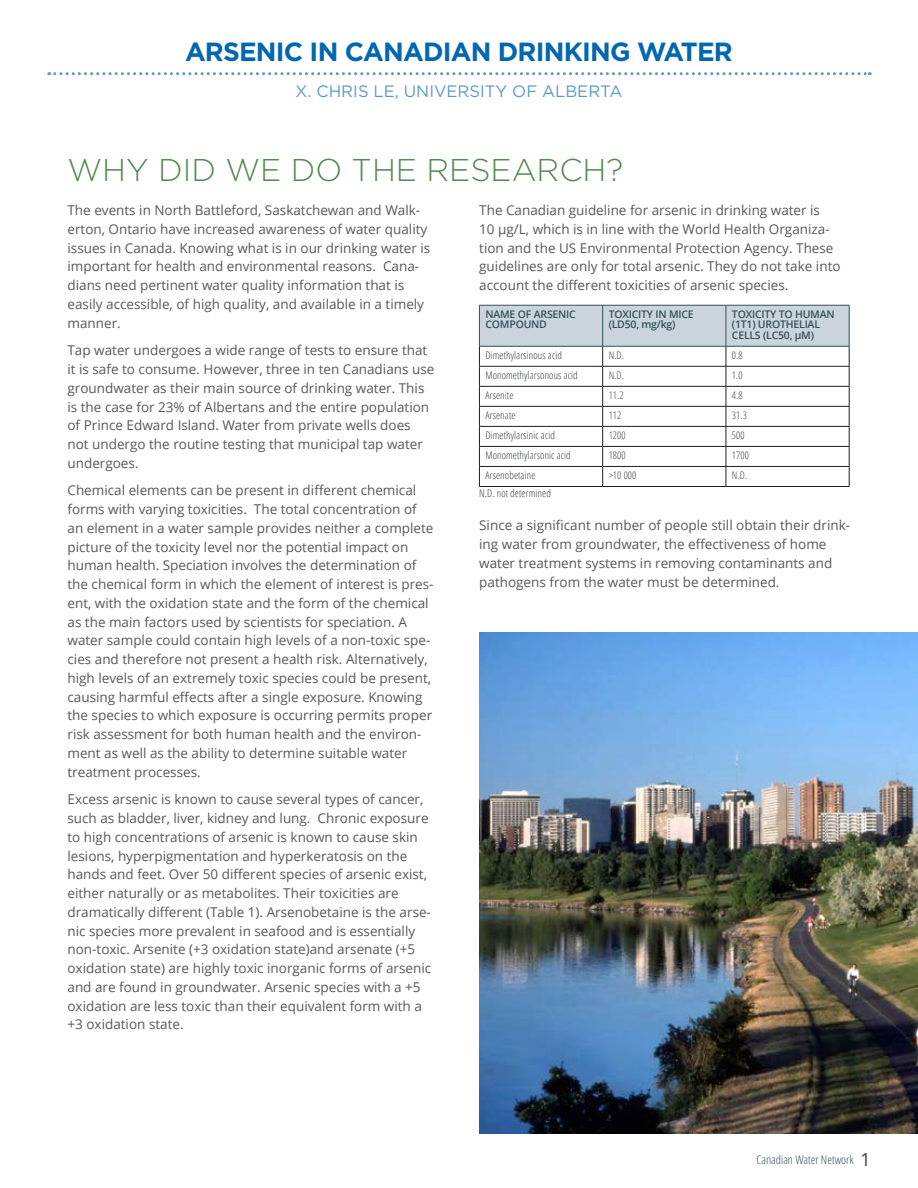
<style>
.page{position:relative;width:918px;height:1188px;background:#fff}
.page>*{position:absolute;margin:0;border:0;box-sizing:border-box;transform-origin:0 0}
.t1{font:300 31.5px "Gotham";color:#558852}
.t2{font:700 26.25px "Gotham";letter-spacing:-.03em;color:#0067b0}
.t3{font:16.5px "Gotham";color:#5a99c9}
.t4{font:13.5px/18.8px "Open Sans";color:#58585a}
.t5{font:300 condensed 12px "Open Sans";color:#345159}
.t6{font:300 condensed 10.5px "Open Sans";letter-spacing:.01em;color:#3b4046}
.t7{font:600 10.5px/10.5px "Open Sans";letter-spacing:-.02em;color:#345159}
.s1{font-weight:400;font-stretch:normal;font-size:18px;color:#3b4046}
</style>
<div class="page">
<svg style="left:479px;top:305px;width:371px;height:181px"></svg>
<hr style="left:479px;top:486px;width:124px;height:1px;background:#231e20">
<hr style="left:603px;top:486px;width:123px;height:1px;background:#231e20">
<hr style="left:726px;top:486px;width:123px;height:1px;background:#231e20">
<svg style="left:49px;top:72px;width:821px;height:3px"></svg>
<img style="left:479px;top:633px;width:439px;height:501px">
<h2 class="t2" style="left:185px;top:35px;width:549px">ARSENIC IN CANADIAN DRINKING WATER</h2>
<p class="t3" style="left:296px;top:80px;width:328px">X. CHRIS LE, UNIVERSITY OF ALBERTA</p>
<h1 class="t1" style="left:68px;top:150px;width:557px">WHY DID WE DO THE RESEARCH?</h1>
<p class="t4" style="left:68px;top:201px;width:364px">The events in North Battleford, Saskatchewan and Walk&shy;erton, Ontario have increased awareness of water quality issues in Canada. Knowing what is in our drinking water is important for health and environmental reasons. Cana&shy;dians need pertinent water quality information that is easily accessible, of high quality, and available in a timely manner.</p>
<p class="t4" style="left:68px;top:341px;width:368px">Tap water undergoes a wide range of tests to ensure that it is safe to consume. However, three in ten Canadians use groundwater as their main source of drinking water. This is the case for 23% of Albertans and the entire population of Prince Edward Island. Water from private wells does not undergo the routine testing that municipal tap water undergoes.</p>
<p class="t4" style="left:68px;top:481px;width:368px">Chemical elements can be present in different chemical forms with varying toxicities. The total concentration of an element in a water sample provides neither a complete picture of the toxicity level nor the potential impact on human health. Speciation involves the determination of the chemical form in which the element of interest is pres&shy;ent, with the oxidation state and the form of the chemical as the main factors used by scientists for speciation. A water sample could contain high levels of a non-toxic spe&shy;cies and therefore not present a health risk. Alternatively, high levels of an extremely toxic species could be present, causing harmful effects after a single exposure. Knowing the species to which exposure is occurring permits proper risk assessment for both human health and the environ&shy;ment as well as the ability to determine suitable water treatment processes.</p>
<p class="t4" style="left:68px;top:790px;width:365px">Excess arsenic is known to cause several types of cancer, such as bladder, liver, kidney and lung. Chronic exposure to high concentrations of arsenic is known to cause skin lesions, hyperpigmentation and hyperkeratosis on the hands and feet. Over 50 different species of arsenic exist, either naturally or as metabolites. Their toxicities are dramatically different (Table 1). Arsenobetaine is the arse&shy;nic species more prevalent in seafood and is essentially non-toxic. Arsenite (+3 oxidation state)and arsenate (+5 oxidation state) are highly toxic inorganic forms of arsenic and are found in groundwater. Arsenic species with a +5 oxidation are less toxic than their equivalent form with a +3 oxidation state.</p>
<p class="t4" style="left:479px;top:201px;width:363px">The Canadian guideline for arsenic in drinking water is<br>10 µg/L, which is in line with the World Health Organiza&shy;tion and the US Environmental Protection Agency. These guidelines are only for total arsenic. They do not take into account the different toxicities of arsenic species.</p>
<p class="t7" style="left:485px;top:308px;width:92px">NAME OF ARSENIC<br>COMPOUND</p>
<p class="t7" style="left:609px;top:308px;width:87px">TOXICITY IN MICE (LD50, mg/kg)</p>
<p class="t7" style="left:732px;top:308px;width:104px">TOXICITY TO HUMAN (1T1) UROTHELIAL<br>CELLS (LC50, µM)</p>
<p class="t6" style="left:485px;top:348px;width:78px">Dimethylarsinous acid</p>
<p class="t6" style="left:609px;top:348px;width:17px">N.D.</p>
<p class="t6" style="left:732px;top:348px;width:12px">0.8</p>
<p class="t6" style="left:485px;top:368px;width:94px">Monomethylarsonous acid</p>
<p class="t6" style="left:609px;top:368px;width:17px">N.D.</p>
<p class="t6" style="left:732px;top:368px;width:12px">1.0</p>
<p class="t6" style="left:485px;top:388px;width:30px">Arsenite</p>
<p class="t6" style="left:609px;top:388px;width:17px">11.2</p>
<p class="t6" style="left:732px;top:388px;width:12px">4.8</p>
<p class="t6" style="left:485px;top:408px;width:32px">Arsenate</p>
<p class="t6" style="left:609px;top:408px;width:14px">112</p>
<p class="t6" style="left:732px;top:408px;width:17px">31.3</p>
<p class="t6" style="left:485px;top:428px;width:71px">Dimethylarsinic acid</p>
<p class="t6" style="left:609px;top:428px;width:19px">1200</p>
<p class="t6" style="left:732px;top:428px;width:14px">500</p>
<p class="t6" style="left:485px;top:448px;width:87px">Monomethylarsonic acid</p>
<p class="t6" style="left:609px;top:448px;width:19px">1800</p>
<p class="t6" style="left:732px;top:448px;width:19px">1700</p>
<p class="t6" style="left:485px;top:468px;width:52px">Arsenobetaine</p>
<p class="t6" style="left:609px;top:468px;width:29px">&gt;10 000</p>
<p class="t6" style="left:732px;top:468px;width:17px">N.D.</p>
<p class="t6" style="left:479px;top:486px;width:73px">N.D. not determined</p>
<p class="t4" style="left:479px;top:516px;width:372px">Since a significant number of people still obtain their drink&shy;ing water from groundwater, the effectiveness of home water treatment systems in removing contaminants and pathogens from the water must be determined.</p>
<p class="t5" style="left:757px;top:1152px;width:116px">Canadian Water Network <span class="s1">1</span></p>
</div>
